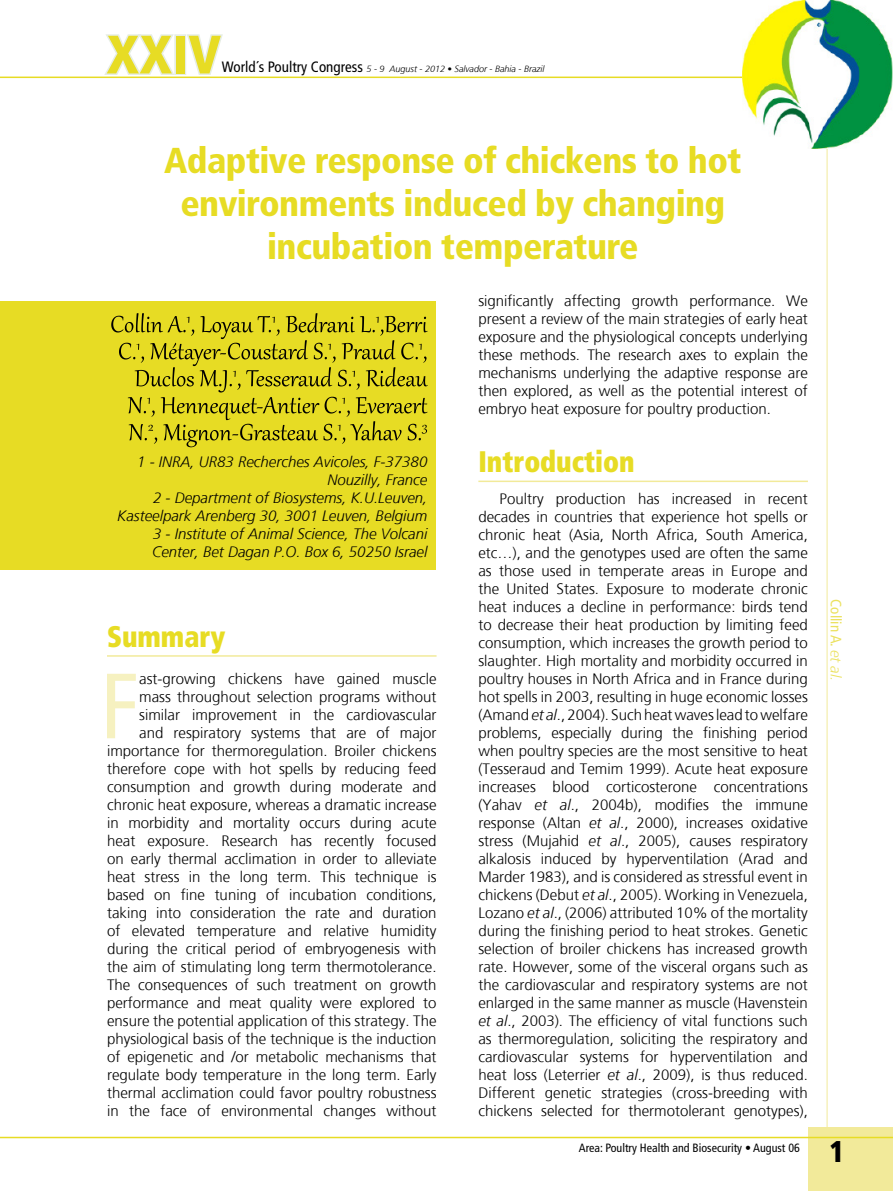
<style>
.page{position:relative;width:893px;height:1191px;background:#fff}
.page>*{position:absolute;margin:0;border:0;box-sizing:border-box;transform-origin:0 0}
.t1{font:condensed 92.4px "Frutiger";color:#f6f1c0}
.t2{font:900 condensed 54px "Frutiger";color:#e7dc24}
.t3{font:900 condensed 36px/43.2px "Frutiger";letter-spacing:-.015em;color:#e7dc24;text-align:center}
.t4{font:900 condensed 30px "Frutiger";color:#000}
.t5{font:900 condensed 29.7px "Frutiger";color:#e7dc24;scale:.91 1}
.t6{font:300 15px/18px "Frutiger";color:#000;text-align:justify}
.t7{font:italic 300 15px/18px "Frutiger";color:#000;text-align:right}
.t8{font:condensed 15px "Frutiger";color:#ebe15e}
.t9{font:condensed 12px "Frutiger";color:#000}
.t10{font:italic 300 9px "Frutiger";color:#000}
.s1{font-weight:400;font-style:normal;font-stretch:condensed;font-size:15px}
.s2{font-style:italic}
.s3{font-weight:300;font-style:italic;font-stretch:normal}
</style>
<div class="page">
<hr style="left:827px;top:77px;width:1px;height:1114px;background:#f2ea9a">
<div style="left:808px;top:1127px;width:85px;height:64px;background:#f2ea9a"></div>
<hr style="left:0;top:1136px;width:893px;height:2px;background:#e7dc24">
<hr style="left:0;top:77px;width:893px;height:1px;background:#e7dc24">
<svg style="left:102px;top:34px;width:123px;height:43px"></svg>
<div style="left:0;top:301px;width:436px;height:269px;background:#e7dc24"></div>
<hr style="left:107px;top:655px;width:330px;height:1px;background:#f2ea9a">
<hr style="left:478px;top:480px;width:330px;height:2px;background:#f2ea9a">
<img style="left:742px;top:0;width:151px;height:149px">
<svg style="left:111px;top:313px;width:317px;height:134px"></svg>
<h2 class="t2" style="left:106px;top:32px;width:116px">XXIV</h2>
<p class="t10" style="left:222px;top:65px;width:324px"><span class="s1">World´s Poultry Congress</span> 5 - 9 August - 2012 • Salvador - Bahia - Brazil</p>
<h3 class="t3" style="left:164px;top:141px;width:579px">Adaptive response of chickens to hot environments induced by changing incubation temperature</h3>
<p class="t7" style="left:117px;top:454px;width:312px">1 - INRA, UR83 Recherches Avicoles, F-37380<br>Nouzilly, France<br>2 - Department of Biosystems, K.U.Leuven, Kasteelpark Arenberg 30, 3001 Leuven, Belgium 3 - Institute of Animal Science, The Volcani Center, Bet Dagan P.O. Box 6, 50250 Israel</p>
<h3 class="t5" style="left:107px;top:624px;width:132px">Summary</h3>
<h1 class="t1" style="left:100px;top:669px;width:41px">F</h1>
<p class="t6" style="left:107px;top:671px;width:331px;text-align:right">ast-growing chickens have gained muscle mass throughout selection programs without similar improvement in the cardiovascular<br>and respiratory systems that are of major importance for thermoregulation. Broiler chickens therefore cope with hot spells by reducing feed consumption and growth during moderate and chronic heat exposure, whereas a dramatic increase in morbidity and mortality occurs during acute heat exposure. Research has recently focused on early thermal acclimation in order to alleviate heat stress in the long term. This technique is based on fine tuning of incubation conditions, taking into consideration the rate and duration of elevated temperature and relative humidity during the critical period of embryogenesis with the aim of stimulating long term thermotolerance.<br>The consequences of such treatment on growth performance and meat quality were explored to ensure the potential application of this strategy. The physiological basis of the technique is the induction of epigenetic and /or metabolic mechanisms that regulate body temperature in the long term. Early thermal acclimation could favor poultry robustness in the face of environmental changes without</p>
<p class="t6" style="left:478px;top:293px;width:331px">significantly affecting growth performance. We present a review of the main strategies of early heat exposure and the physiological concepts underlying these methods. The research axes to explain the mechanisms underlying the adaptive response are then explored, as well as the potential interest of embryo heat exposure for poultry production.</p>
<h3 class="t5" style="left:478px;top:449px;width:173px">Introduction</h3>
<p class="t6" style="left:478px;top:491px;width:331px;text-indent:21px">Poultry production has increased in recent decades in countries that experience hot spells or chronic heat (Asia, North Africa, South America, etc…), and the genotypes used are often the same as those used in temperate areas in Europe and the United States. Exposure to moderate chronic heat induces a decline in performance: birds tend to decrease their heat production by limiting feed consumption, which increases the growth period to slaughter. High mortality and morbidity occurred in poultry houses in North Africa and in France during hot spells in 2003, resulting in huge economic losses (Amand <span class="s2">et al</span>., 2004). Such heat waves lead to welfare problems, especially during the finishing period when poultry species are the most sensitive to heat (Tesseraud and Temim 1999). Acute heat exposure increases blood corticosterone concentrations (Yahav <span class="s2">et al</span>., 2004b), modifies the immune response (Altan <span class="s2">et al</span>., 2000), increases oxidative stress (Mujahid <span class="s2">et al</span>., 2005), causes respiratory alkalosis induced by hyperventilation (Arad and Marder 1983), and is considered as stressful event in chickens (Debut <span class="s2">et al</span>., 2005). Working in Venezuela, Lozano <span class="s2">et al</span>., (2006) attributed 10% of the mortality during the finishing period to heat strokes. Genetic selection of broiler chickens has increased growth rate. However, some of the visceral organs such as the cardiovascular and respiratory systems are not enlarged in the same manner as muscle (Havenstein <span class="s2">et al</span>., 2003). The efficiency of vital functions such as thermoregulation, soliciting the respiratory and cardiovascular systems for hyperventilation and heat loss (Leterrier <span class="s2">et al</span>., 2009), is thus reduced.<br>Different genetic strategies (cross-breeding with chickens selected for thermotolerant genotypes),</p>
<p class="t9" style="left:579px;top:1142px;width:222px">Area: Poultry Health and Biosecurity • August 06</p>
<p class="t8" style="left:842px;top:599px;width:84px;rotate:90deg">Collin A. <span class="s3">et al.</span></p>
<h3 class="t4" style="left:829px;top:1139px;width:17px">1</h3>
</div>
